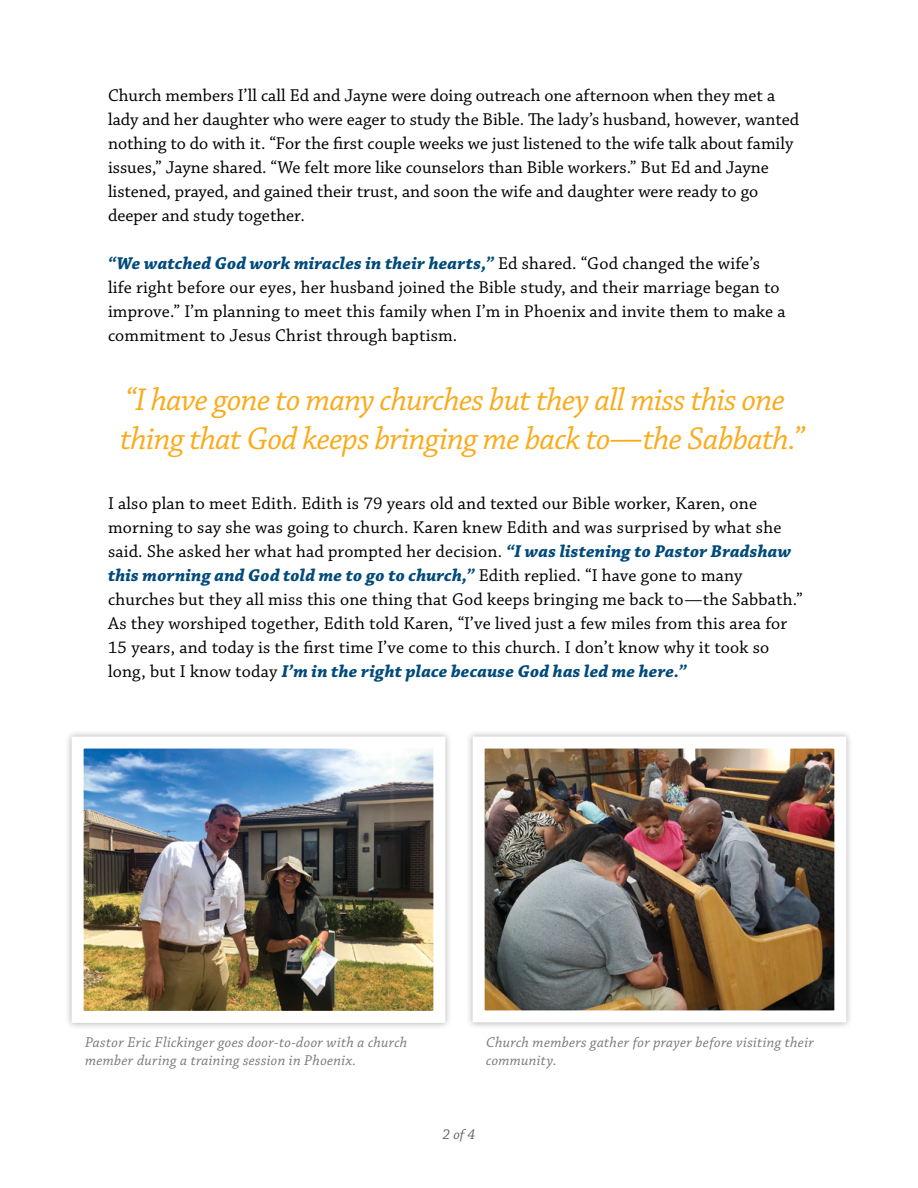
<style>
.page{position:relative;width:918px;height:1188px;background:#fff}
.page>*{position:absolute;margin:0;border:0;box-sizing:border-box;transform-origin:0 0}
.t1{font:italic 33px/39.6px "Chaparral Pro";letter-spacing:-.02em;color:#fbaa19}
.t2{font:18px/24px "Chaparral Pro";letter-spacing:.01em;color:#000}
.t3{font:italic 15px/18px "Chaparral Pro";letter-spacing:.02em;color:#77787b}
.t4{font:italic 15px "Chaparral Pro";color:#636466}
.s1{font-weight:700;font-style:italic;color:#004a7a}
</style>
<div class="page">
<img style="left:468px;top:732px;width:382px;height:295px">
<img style="left:67px;top:732px;width:382px;height:295px">
<p class="t2" style="left:108px;top:84px;width:693px">Church members I’ll call Ed and Jayne were doing outreach one afternoon when they met a lady and her daughter who were eager to study the Bible. The lady’s husband, however, wanted nothing to do with it. “For the first couple weeks we just listened to the wife talk about family issues,” Jayne shared. “We felt more like counselors than Bible workers.” But Ed and Jayne listened, prayed, and gained their trust, and soon the wife and daughter were ready to go deeper and study together.</p>
<p class="t2" style="left:108px;top:252px;width:679px"><span class="s1">“We watched God work miracles in their hearts,”</span> Ed shared. “God changed the wife’s life right before our eyes, her husband joined the Bible study, and their marriage began to improve.” I’m planning to meet this family when I’m in Phoenix and invite them to make a commitment to Jesus Christ through baptism.</p>
<h1 class="t1" style="left:120px;top:381px;width:686px">“I have gone to many churches but they all miss this one thing that God keeps bringing me back to—the Sabbath.”</h1>
<p class="t2" style="left:108px;top:492px;width:696px">I also plan to meet Edith. Edith is 79 years old and texted our Bible worker, Karen, one morning to say she was going to church. Karen knew Edith and was surprised by what she said. She asked her what had prompted her decision. <span class="s1">“I was listening to Pastor Bradshaw this morning and God told me to go to church,”</span> Edith replied. “I have gone to many churches but they all miss this one thing that God keeps bringing me back to—the Sabbath.” As they worshiped together, Edith told Karen, “I’ve lived just a few miles from this area for 15 years, and today is the first time I’ve come to this church. I don’t know why it took so long, but I know today <span class="s1">I’m in the right place because God has led me here.”</span></p>
<p class="t3" style="left:85px;top:1034px;width:324px">Pastor Eric Flickinger goes door-to-door with a church member during a training session in Phoenix.</p>
<p class="t3" style="left:486px;top:1034px;width:329px">Church members gather for prayer before visiting their community.</p>
<p class="t4" style="left:443px;top:1126px;width:34px">2 of 4</p>
</div>
